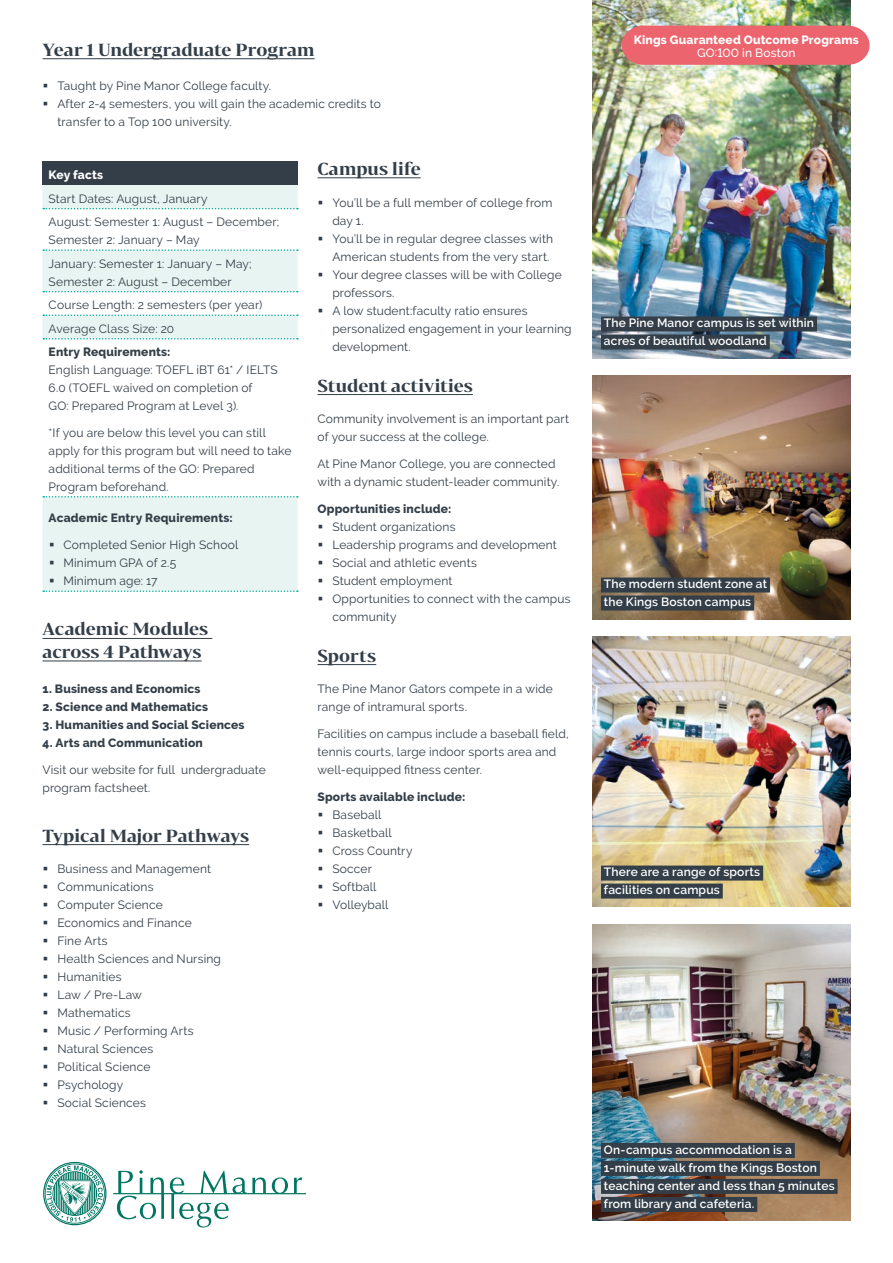
<style>
.page{position:relative;width:893px;height:1263px;background:#fff}
.page>*{position:absolute;margin:0;border:0;box-sizing:border-box;transform-origin:0 0}
.t1{font:700 16.5px/22.5px "Bw Darius";color:#333e48}
.t2{font:12px/18px "Raleway";letter-spacing:.015em;color:#333e48}
.t3{font:600 12px/18px "Raleway";letter-spacing:.015em;color:#fff}
.t4{font:800 12px "Raleway";letter-spacing:.015em;color:#333e48}
.t5{font:800 12px "Raleway";letter-spacing:.015em;color:#fff}
.t6{font:500 12px "Raleway";letter-spacing:.01em;color:#fff}
</style>
<div class="page">
<hr style="left:43px;top:638px;width:169px;height:1px;background:#333e48">
<hr style="left:43px;top:660px;width:159px;height:1px;background:#333e48">
<hr style="left:43px;top:844px;width:206px;height:1px;background:#333e48">
<div style="left:43px;top:162px;width:255px;height:23px;background:#333e48"></div>
<svg style="left:43px;top:185px;width:255px;height:405px"></svg>
<svg style="left:43px;top:208px;width:255px;height:1px"></svg>
<svg style="left:43px;top:249px;width:255px;height:2px"></svg>
<svg style="left:43px;top:291px;width:255px;height:1px"></svg>
<svg style="left:43px;top:314px;width:255px;height:2px"></svg>
<svg style="left:43px;top:338px;width:255px;height:1px"></svg>
<svg style="left:43px;top:496px;width:255px;height:2px"></svg>
<svg style="left:43px;top:590px;width:255px;height:2px"></svg>
<hr style="left:317px;top:177px;width:104px;height:1px;background:#333e48">
<hr style="left:317px;top:394px;width:156px;height:1px;background:#333e48">
<hr style="left:317px;top:664px;width:59px;height:1px;background:#333e48">
<img style="left:592px;top:376px;width:258px;height:243px">
<div style="left:601px;top:577px;width:169px;height:15px;background:#333e48"></div>
<div style="left:601px;top:595px;width:153px;height:15px;background:#333e48"></div>
<img style="left:592px;top:0;width:258px;height:358px">
<img style="left:592px;top:924px;width:258px;height:296px">
<img style="left:592px;top:637px;width:258px;height:269px">
<div style="left:601px;top:316px;width:216px;height:15px;background:#333e48"></div>
<div style="left:601px;top:334px;width:169px;height:15px;background:#333e48"></div>
<div style="left:601px;top:1143px;width:194px;height:15px;background:#333e48"></div>
<div style="left:601px;top:1161px;width:219px;height:15px;background:#333e48"></div>
<div style="left:601px;top:1179px;width:237px;height:15px;background:#333e48"></div>
<div style="left:601px;top:1197px;width:156px;height:15px;background:#333e48"></div>
<div style="left:601px;top:865px;width:162px;height:15px;background:#333e48"></div>
<div style="left:601px;top:883px;width:122px;height:15px;background:#333e48"></div>
<hr style="left:43px;top:58px;width:272px;height:1px;background:#333e48">
<svg style="left:272px;top:1177px;width:16px;height:16px"></svg>
<svg style="left:294px;top:1177px;width:8px;height:16px"></svg>
<hr style="left:113px;top:1193px;width:193px;height:1px;background:#007562">
<svg style="left:117px;top:1170px;width:47px;height:49px"></svg>
<svg style="left:170px;top:1171px;width:96px;height:56px"></svg>
<svg style="left:43px;top:1162px;width:63px;height:63px"></svg>
<div style="left:622px;top:26px;width:248px;height:39px;background:#ec646d"></div>
<svg style="left:50px;top:543px;width:4px;height:3px"></svg>
<svg style="left:50px;top:561px;width:4px;height:3px"></svg>
<svg style="left:50px;top:579px;width:4px;height:3px"></svg>
<h1 class="t1" style="left:43px;top:37px;width:274px">Year 1 Undergraduate Program</h1>
<p class="t2" style="left:57px;top:77px;width:325px">Taught by Pine Manor College faculty.<br>After 2-4 semesters, you will gain the academic credits to transfer to a Top 100 university.</p>
<p class="t5" style="left:49px;top:168px;width:56px">Key facts</p>
<p class="t2" style="left:49px;top:186px;width:232px;line-height:23.5px">Start Dates: August, January<br>August: Semester 1: August – December;</p>
<p class="t2" style="left:49px;top:228px;width:205px;line-height:23.5px">Semester 2: January – May<br>January: Semester 1: January – May;</p>
<p class="t2" style="left:49px;top:270px;width:215px;line-height:23.5px">Semester 2: August – December<br>Course Length: 2 semesters (per year)<br>Average Class Size: 20</p>
<p class="t4" style="left:49px;top:345px;width:123px">Entry Requirements:</p>
<p class="t2" style="left:49px;top:361px;width:231px">English Language: TOEFL iBT 61* / IELTS<br>6.0 (TOEFL waived on completion of<br>GO: Prepared Program at Level 3).</p>
<p class="t2" style="left:49px;top:423px;width:244px">*If you are below this level you can still apply for this program but will need to take additional terms of the GO: Prepared Program beforehand.</p>
<p class="t4" style="left:49px;top:511px;width:186px">Academic Entry Requirements:</p>
<p class="t2" style="left:64px;top:536px;width:176px">Completed Senior High School<br>Minimum GPA of 2.5<br>Minimum age: 17</p>
<h1 class="t1" style="left:43px;top:617px;width:167px">Academic Modules across 4 Pathways</h1>
<p class="t4" style="left:43px;top:682px;width:159px">1. Business and Economics</p>
<p class="t4" style="left:43px;top:700px;width:167px">2. Science and Mathematics</p>
<p class="t4" style="left:43px;top:718px;width:204px">3. Humanities and Social Sciences</p>
<p class="t4" style="left:43px;top:736px;width:162px">4. Arts and Communication</p>
<p class="t2" style="left:43px;top:761px;width:225px">Visit our website for full undergraduate program factsheet.</p>
<h1 class="t1" style="left:43px;top:823px;width:208px">Typical Major Pathways</h1>
<p class="t2" style="left:57px;top:860px;width:165px">Business and Management<br>Communications<br>Computer Science<br>Economics and Finance<br>Fine Arts<br>Health Sciences and Nursing<br>Humanities<br>Law / Pre-Law<br>Mathematics<br>Music / Performing Arts<br>Natural Sciences<br>Political Science<br>Psychology<br>Social Sciences</p>
<h1 class="t1" style="left:317px;top:156px;width:105px">Campus life</h1>
<p class="t2" style="left:332px;top:194px;width:241px">You’ll be a full member of college from day 1.<br>You’ll be in regular degree classes with<br>American students from the very start.<br>Your degree classes will be with College professors.<br>A low student:faculty ratio ensures personalized engagement in your learning development.</p>
<h1 class="t1" style="left:317px;top:373px;width:157px">Student activities</h1>
<p class="t2" style="left:317px;top:410px;width:253px">Community involvement is an important part of your success at the college.</p>
<p class="t2" style="left:317px;top:455px;width:243px">At Pine Manor College, you are connected with a dynamic student-leader community.</p>
<p class="t4" style="left:317px;top:502px;width:135px">Opportunities include:</p>
<p class="t2" style="left:332px;top:518px;width:240px">Student organizations<br>Leadership programs and development<br>Social and athletic events<br>Student employment<br>Opportunities to connect with the campus community</p>
<h1 class="t1" style="left:317px;top:643px;width:60px">Sports</h1>
<p class="t2" style="left:317px;top:680px;width:237px">The Pine Manor Gators compete in a wide range of intramural sports.</p>
<p class="t2" style="left:317px;top:725px;width:253px">Facilities on campus include a baseball field, tennis courts, large indoor sports area and well-equipped fitness center.</p>
<p class="t4" style="left:317px;top:790px;width:149px">Sports available include:</p>
<p class="t2" style="left:332px;top:806px;width:82px">Baseball<br>Basketball<br>Cross Country<br>Soccer<br>Softball<br>Volleyball</p>
<p class="t5" style="left:634px;top:33px;width:226px">Kings Guaranteed Outcome Programs</p>
<p class="t6" style="left:697px;top:46px;width:100px">GO:100 in Boston</p>
<p class="t3" style="left:604px;top:314px;width:212px">The Pine Manor campus is set within acres of beautiful woodland</p>
<p class="t3" style="left:604px;top:575px;width:165px">The modern student zone at the Kings Boston campus</p>
<p class="t3" style="left:604px;top:863px;width:158px">There are a range of sports facilities on campus</p>
<p class="t3" style="left:604px;top:1140px;width:232px">On-campus accommodation is a 1-minute walk from the Kings Boston teaching center and less than 5 minutes from library and cafeteria.</p>
</div>
